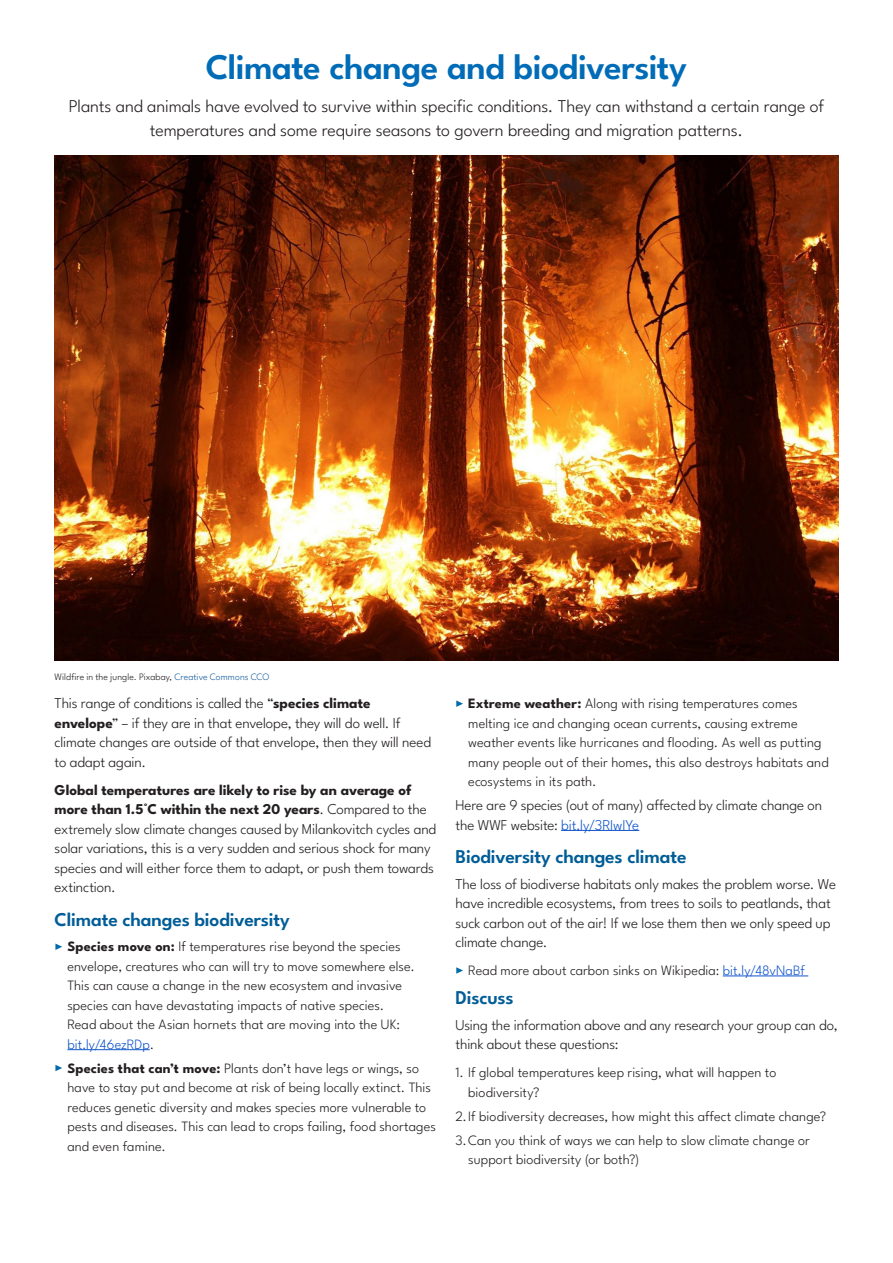
<style>
.page{position:relative;width:893px;height:1263px;background:#fff}
.page>*{position:absolute;margin:0;border:0;box-sizing:border-box;transform-origin:0 0}
.Section_Head{font:600 36px "League Spartan";letter-spacing:-.015em;color:#006cb7}
.B_Head{font:600 19.5px "League Spartan";letter-spacing:-.01em;color:#015d97}
.section_intro{font:300 18px/24px "League Spartan";letter-spacing:-.01em;color:#231f20;text-align:center}
.text{font:300 15px/19.5px "League Spartan";letter-spacing:-.01em;color:#231f20}
.t1{font:300 14.25px/19.5px "League Spartan";color:#231f20}
.t2{font:300 9.75px "League Spartan";letter-spacing:.005em;color:#231f20}
.s1{color:#175d9e}
.s2{font-weight:700}
.s3{font-family:"Source Sans Pro";font-size:13.5px;color:#fff}
.s4{color:#15c}
</style>
<div class="page">
<img style="left:55px;top:156px;width:784px;height:504px">
<hr style="left:67px;top:1049px;width:83px;height:1px;background:#15c">
<hr style="left:561px;top:830px;width:78px;height:1px;background:#15c">
<hr style="left:723px;top:976px;width:85px;height:1px;background:#15c">
<p class="Section_Head" style="left:206px;top:41px;width:482px">Climate change and biodiversity</p>
<p class="section_intro" style="left:69px;top:92px;width:757px">Plants and animals have evolved to survive within specific conditions. They can withstand a certain range of temperatures and some require seasons to govern breeding and migration patterns.</p>
<p class="t2" style="left:55px;top:670px;width:216px">Wildfire in the jungle. Pixabay, <span class="s1">Creative Commons CCO</span></p>
<p class="text" style="left:55px;top:692px;width:378px">This range of conditions is called the “<span class="s2">species climate envelope</span>” – if they are in that envelope, they will do well. If climate changes are outside of that envelope, then they will need to adapt again.</p>
<p class="text" style="left:55px;top:779px;width:383px"><span class="s2">Global temperatures are likely to rise by an average of more than 1.5°C within the next 20 years</span>. Compared to the extremely slow climate changes caused by Milankovitch cycles and solar variations, this is a very sudden and serious shock for many species and will either force them to adapt, or push them towards extinction.</p>
<p class="B_Head" style="left:55px;top:905px;width:237px">Climate changes biodiversity</p>
<p class="t1" style="left:67px;top:936px;width:349px;text-indent:-13px"><span class="s3">▶</span> <span class="s2">Species move on:</span> If temperatures rise beyond the species envelope, creatures who can will try to move somewhere else.<br>This can cause a change in the new ecosystem and invasive species can have devastating impacts of native species.<br>Read about the Asian hornets that are moving into the UK: <span class="s4">bit.ly/46ezRDp</span>.</p>
<p class="t1" style="left:67px;top:1057px;width:370px;text-indent:-13px"><span class="s3">▶</span> <span class="s2">Species that can’t move:</span> Plants don’t have legs or wings, so have to stay put and become at risk of being locally extinct. This reduces genetic diversity and makes species more vulnerable to pests and diseases. This can lead to crops failing, food shortages and even famine.</p>
<p class="t1" style="left:468px;top:693px;width:362px;text-indent:-13px"><span class="s3">▶</span> <span class="s2">Extreme weather:</span> Along with rising temperatures comes melting ice and changing ocean currents, causing extreme weather events like hurricanes and flooding. As well as putting many people out of their homes, this also destroys habitats and ecosystems in its path.</p>
<p class="text" style="left:455px;top:794px;width:368px">Here are 9 species (out of many) affected by climate change on the WWF website: <span class="s4">bit.ly/3RIwIYe</span></p>
<p class="B_Head" style="left:455px;top:842px;width:233px">Biodiversity changes climate</p>
<p class="text" style="left:455px;top:873px;width:382px">The loss of biodiverse habitats only makes the problem worse. We have incredible ecosystems, from trees to soils to peatlands, that suck carbon out of the air! If we lose them then we only speed up climate change.</p>
<p class="t1" style="left:455px;top:959px;width:351px"><span class="s3">▶</span> Read more about carbon sinks on Wikipedia: <span class="s4">bit.ly/48vNaBf</span></p>
<p class="B_Head" style="left:455px;top:984px;width:60px">Discuss</p>
<p class="text" style="left:455px;top:1014px;width:384px">Using the information above and any research your group can do, think about these questions:</p>
<p class="t1" style="left:468px;top:1062px;width:310px;text-indent:-13px">1. If global temperatures keep rising, what will happen to biodiversity?</p>
<p class="t1" style="left:455px;top:1105px;width:372px">2.If biodiversity decreases, how might this affect climate change?</p>
<p class="t1" style="left:468px;top:1129px;width:343px;text-indent:-13px">3.Can you think of ways we can help to slow climate change or support biodiversity (or both?)</p>
</div>
